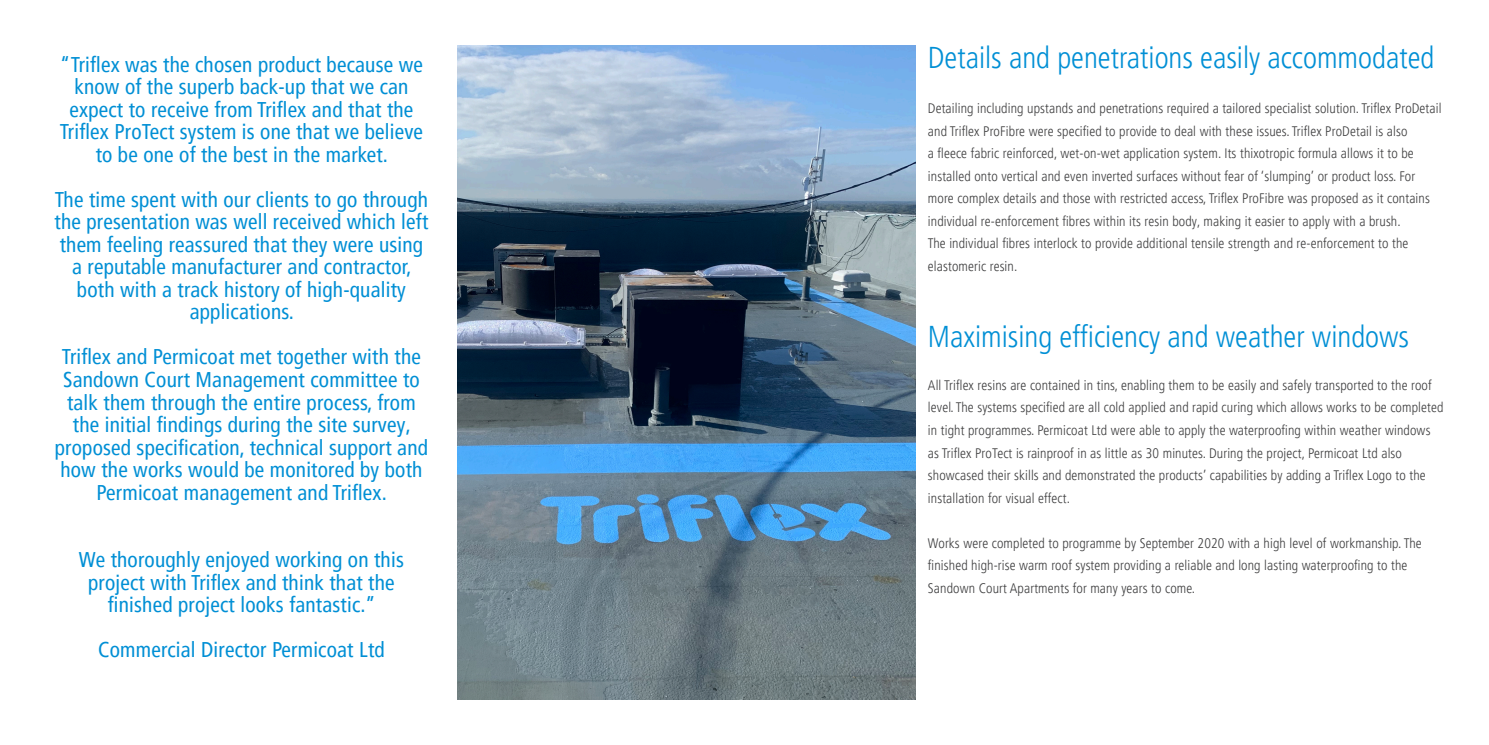
<style>
.page{position:relative;width:1489px;height:745px;background:#fff}
.page>*{position:absolute;margin:0;border:0;box-sizing:border-box;transform-origin:0 0}
.t1{font:300 condensed 30px "Frutiger LT Pro";color:#008fd5}
.Headline{font:condensed 21.25px/22.5px "Frutiger LT Pro";letter-spacing:.01em;color:#008fd5;text-align:center}
.Headline-2{font:300 condensed 13.75px/22.5px "Frutiger LT Pro";letter-spacing:.01em;color:#3e3e3f}
</style>
<div class="page">
<img style="left:457px;top:45px;width:458px;height:654px">
<p class="Headline" style="left:60px;top:53px;width:365px">“Triflex was the chosen product because we know of the superb back-up that we can expect to receive from Triflex and that the Triflex ProTect system is one that we believe to be one of the best in the market.</p>
<p class="Headline" style="left:55px;top:188px;width:375px">The time spent with our clients to go through the presentation was well received which left them feeling reassured that they were using a reputable manufacturer and contractor, both with a track history of high-quality applications.</p>
<p class="Headline" style="left:55px;top:346px;width:375px">Triflex and Permicoat met together with the Sandown Court Management committee to talk them through the entire process, from the initial findings during the site survey, proposed specification, technical support and how the works would be monitored by both Permicoat management and Triflex.</p>
<p class="Headline" style="left:79px;top:548px;width:326px">We thoroughly enjoyed working on this project with Triflex and think that the finished project looks fantastic.”</p>
<p class="Headline" style="left:98px;top:638px;width:288px">Commercial Director Permicoat Ltd</p>
<p class="t1" style="left:927px;top:40px;width:508px">Details and penetrations easily accommodated</p>
<p class="Headline-2" style="left:927px;top:97px;width:515px">Detailing including upstands and penetrations required a tailored specialist solution. Triflex ProDetail and Triflex ProFibre were specified to provide to deal with these issues. Triflex ProDetail is also<br>a fleece fabric reinforced, wet-on-wet application system. Its thixotropic formula allows it to be installed onto vertical and even inverted surfaces without fear of ‘slumping’ or product loss. For more complex details and those with restricted access, Triflex ProFibre was proposed as it contains individual re-enforcement fibres within its resin body, making it easier to apply with a brush.<br>The individual fibres interlock to provide additional tensile strength and re-enforcement to the elastomeric resin.</p>
<p class="t1" style="left:927px;top:319px;width:483px">Maximising efficiency and weather windows</p>
<p class="Headline-2" style="left:927px;top:374px;width:517px">All Triflex resins are contained in tins, enabling them to be easily and safely transported to the roof level. The systems specified are all cold applied and rapid curing which allows works to be completed in tight programmes. Permicoat Ltd were able to apply the waterproofing within weather windows as Triflex ProTect is rainproof in as little as 30 minutes. During the project, Permicoat Ltd also showcased their skills and demonstrated the products’ capabilities by adding a Triflex Logo to the installation for visual effect.</p>
<p class="Headline-2" style="left:927px;top:531px;width:495px">Works were completed to programme by September 2020 with a high level of workmanship. The finished high-rise warm roof system providing a reliable and long lasting waterproofing to the<br>Sandown Court Apartments for many years to come.</p>
</div>
